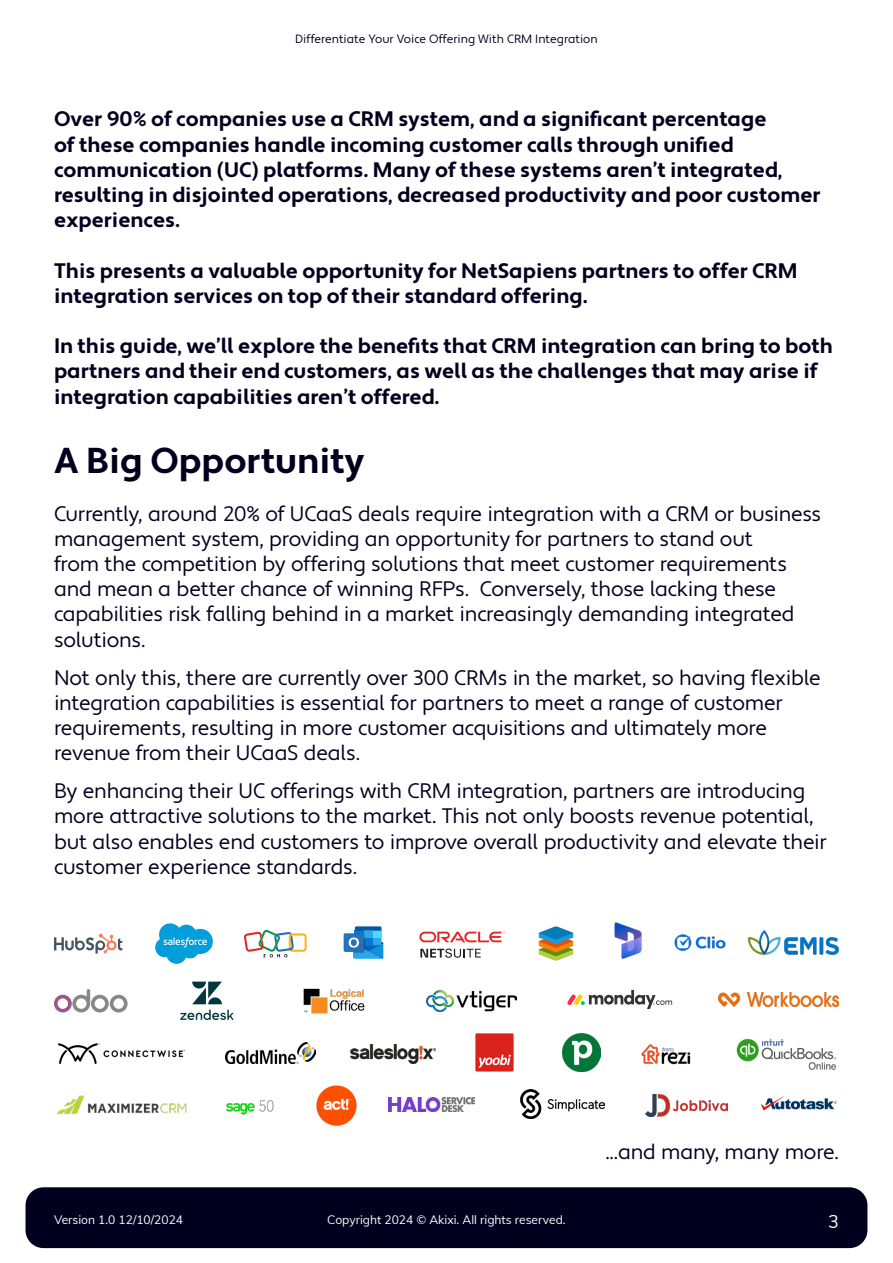
<style>
.page{position:relative;width:893px;height:1263px;background:#fff}
.page>*{position:absolute;margin:0;border:0;box-sizing:border-box;transform-origin:0 0}
.Section_Heading{font:700 36px "Apertura";color:#00001e}
.Body_Content{font:21px/25.2px "Apertura";letter-spacing:-.015em;color:#00001e}
.t1{font:700 21px/25.2px "Apertura";color:#00001e}
.t2{font:18px "Muli";color:#fff}
.t3{font:12px "Muli";color:#fff}
.t4{font:12px "Apertura";color:#00001e}
</style>
<div class="page">
<div style="left:26px;top:1187px;width:841px;height:61px;background:#00001e;border-radius:18px"></div>
<svg style="left:54px;top:934px;width:69px;height:19px"></svg>
<svg style="left:155px;top:923px;width:58px;height:41px"></svg>
<svg style="left:244px;top:929px;width:63px;height:28px"></svg>
<svg style="left:344px;top:926px;width:40px;height:33px"></svg>
<svg style="left:419px;top:931px;width:86px;height:11px"></svg>
<svg style="left:420px;top:948px;width:61px;height:10px"></svg>
<img style="left:538px;top:926px;width:36px;height:35px">
<img style="left:614px;top:922px;width:28px;height:37px">
<img style="left:748px;top:931px;width:91px;height:23px">
<svg style="left:54px;top:989px;width:74px;height:23px"></svg>
<img style="left:316px;top:1085px;width:41px;height:41px">
<svg style="left:180px;top:981px;width:54px;height:39px"></svg>
<svg style="left:567px;top:990px;width:105px;height:19px"></svg>
<img style="left:718px;top:993px;width:121px;height:13px">
<img style="left:426px;top:990px;width:91px;height:21px">
<img style="left:303px;top:988px;width:62px;height:26px">
<img style="left:674px;top:934px;width:52px;height:17px">
<img style="left:58px;top:1044px;width:127px;height:20px">
<img style="left:225px;top:1042px;width:91px;height:21px">
<img style="left:350px;top:1044px;width:86px;height:19px">
<img style="left:475px;top:1033px;width:39px;height:39px">
<img style="left:641px;top:1044px;width:50px;height:21px">
<img style="left:736px;top:1038px;width:101px;height:32px">
<img style="left:226px;top:1100px;width:48px;height:15px">
<img style="left:56px;top:1095px;width:131px;height:20px">
<img style="left:389px;top:1097px;width:86px;height:14px">
<img style="left:520px;top:1089px;width:85px;height:30px">
<img style="left:646px;top:1094px;width:81px;height:22px">
<img style="left:760px;top:1096px;width:77px;height:15px">
<img style="left:562px;top:1034px;width:38px;height:38px">
<p class="t4" style="left:295px;top:31px;width:304px">Differentiate Your Voice Offering With CRM Integration</p>
<p class="t1" style="left:54px;top:107px;width:768px">Over 90% of companies use a CRM system, and a significant percentage<br>of these companies handle incoming customer calls through unified communication (UC) platforms. Many of these systems aren’t integrated, resulting in disjointed operations, decreased productivity and poor customer experiences.</p>
<p class="t1" style="left:54px;top:258px;width:745px">This presents a valuable opportunity for NetSapiens partners to offer CRM integration services on top of their standard offering.</p>
<p class="t1" style="left:54px;top:334px;width:780px">In this guide, we’ll explore the benefits that CRM integration can bring to both partners and their end customers, as well as the challenges that may arise if integration capabilities aren’t offered.</p>
<p class="Section_Heading" style="left:54px;top:439px;width:312px">A Big Opportunity</p>
<p class="Body_Content" style="left:54px;top:501px;width:769px">Currently, around 20% of UCaaS deals require integration with a CRM or business management system, providing an opportunity for partners to stand out<br>from the competition by offering solutions that meet customer requirements and mean a better chance of winning RFPs. Conversely, those lacking these capabilities risk falling behind in a market increasingly demanding integrated solutions.</p>
<p class="Body_Content" style="left:54px;top:665px;width:768px">Not only this, there are currently over 300 CRMs in the market, so having flexible integration capabilities is essential for partners to meet a range of customer requirements, resulting in more customer acquisitions and ultimately more revenue from their UCaaS deals.</p>
<p class="Body_Content" style="left:54px;top:779px;width:774px">By enhancing their UC offerings with CRM integration, partners are introducing more attractive solutions to the market. This not only boosts revenue potential, but also enables end customers to improve overall productivity and elevate their customer experience standards.</p>
<p class="Body_Content" style="left:605px;top:1140px;width:235px">...and many, many more.</p>
<p class="t3" style="left:54px;top:1211px;width:131px">Version 1.0 12/10/2024</p>
<p class="t3" style="left:327px;top:1211px;width:240px">Copyright 2024 © Akixi. All rights reserved.</p>
<p class="t2" style="left:828px;top:1208px;width:12px">3</p>
</div>
